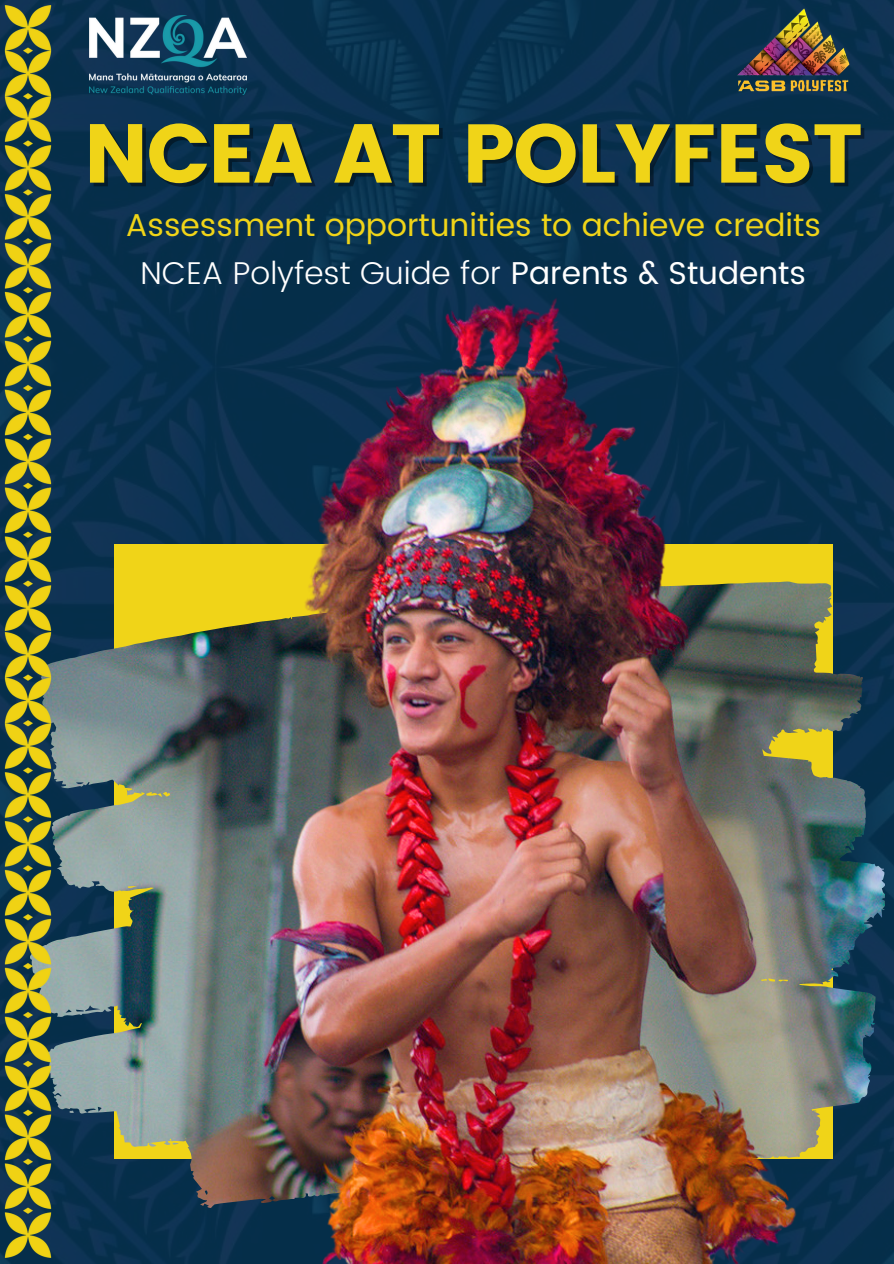
<style>
.page{position:relative;width:894px;height:1264px;background:#fff}
.page>*{position:absolute;margin:0;border:0;box-sizing:border-box;transform-origin:0 0}
.t1{font:83.1px "Poppins";letter-spacing:-.025em;color:#f0d418}
.t2{font:31.5px "Poppins";color:#f0d418}
.t3{font:300 31.5px "Poppins";color:#fff}
.s1{font-weight:400}
</style>
<div class="page">
<img style="left:57px;top:0;width:836px;height:246px">
<img style="left:57px;top:246px;width:836px;height:1017px">
<img style="left:0;top:636px;width:57px;height:627px">
<img style="left:0;top:0;width:57px;height:636px">
<img style="left:89px;top:15px;width:158px;height:79px">
<img style="left:721px;top:0;width:144px;height:94px">
<p class="t1" style="left:84px;top:105px;width:780px">NCEA AT POLYFEST</p>
<p class="t2" style="left:126px;top:207px;width:696px">Assessment opportunities to achieve credits</p>
<p class="t3" style="left:140px;top:255px;width:666px">NCEA Polyfest Guide for <span class="s1">Parents &amp; Students</span></p>
</div>
